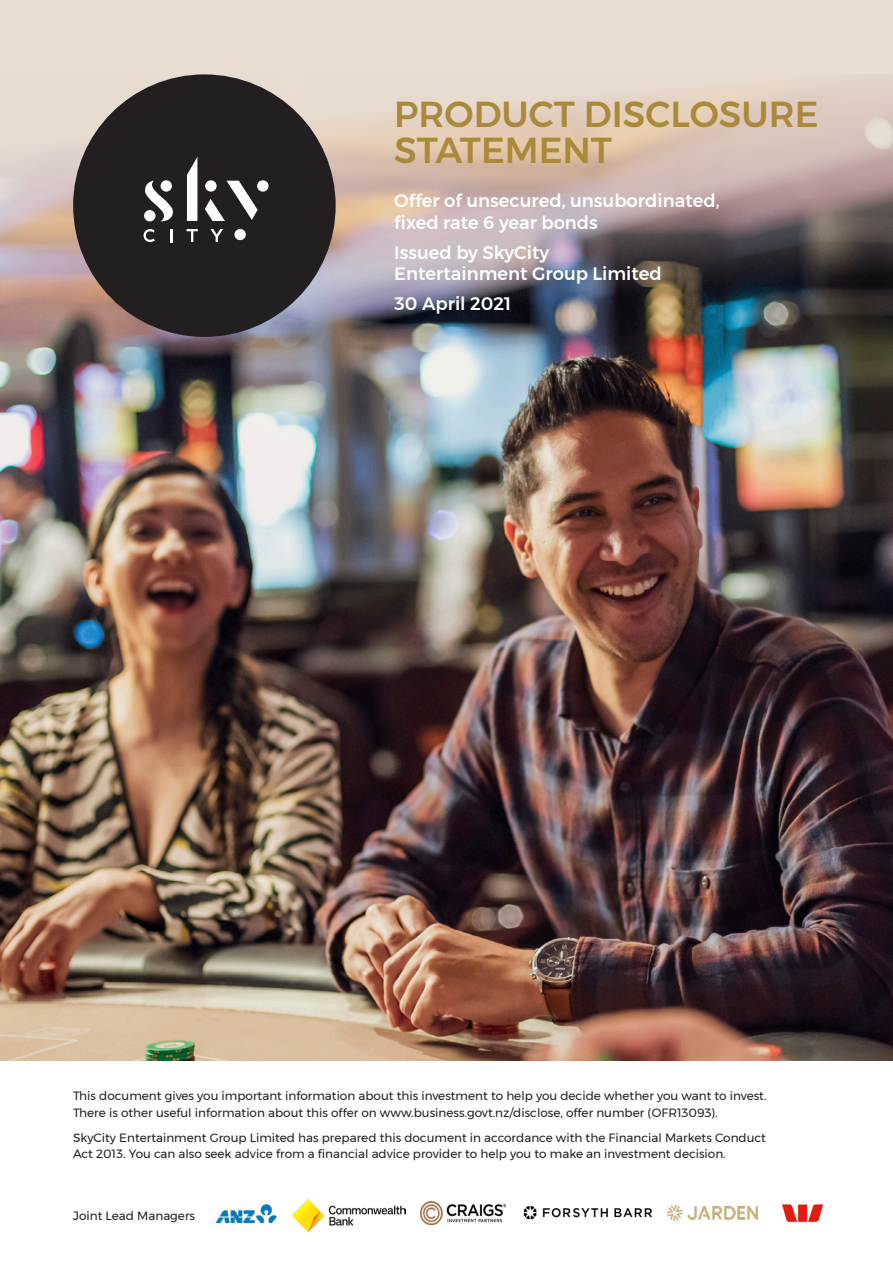
<style>
.page{position:relative;width:893px;height:1263px;background:#e9dcd1}
.page>*{position:absolute;margin:0;border:0;box-sizing:border-box;transform-origin:0 0}
.t1{font:500 36px/36px "Montserrat";color:#aa893a}
.t2{font:500 18px/21.6px "Montserrat";color:#fff}
.Body_Copy_-_Black{font:12px/16.5px "Montserrat";color:#231f20}
</style>
<div class="page">
<img style="left:0;top:75px;width:893px;height:986px">
<div style="left:0;top:1061px;width:893px;height:202px;background:#fff"></div>
<div style="left:73px;top:74px;width:263px;height:263px;background:#231f20;border-radius:50%"></div>
<svg style="left:187px;top:157px;width:10px;height:64px"></svg>
<div style="left:234px;top:229px;width:12px;height:11px;background:#fff;border-radius:50%"></div>
<svg style="left:205px;top:181px;width:53px;height:40px"></svg>
<div style="left:257px;top:180px;width:12px;height:12px;background:#fff;border-radius:50%"></div>
<svg style="left:144px;top:229px;width:11px;height:13px"></svg>
<svg style="left:170px;top:229px;width:2px;height:13px"></svg>
<svg style="left:187px;top:229px;width:11px;height:13px"></svg>
<svg style="left:210px;top:229px;width:13px;height:13px"></svg>
<svg style="left:145px;top:181px;width:28px;height:40px"></svg>
<img style="left:523px;top:1205px;width:129px;height:15px">
<img style="left:668px;top:1205px;width:89px;height:15px">
<img style="left:781px;top:1204px;width:43px;height:19px">
<img style="left:215px;top:1204px;width:62px;height:19px">
<img style="left:421px;top:1202px;width:85px;height:22px">
<img style="left:292px;top:1199px;width:114px;height:32px">
<p class="t1" style="left:394px;top:96px;width:426px">PRODUCT DISCLOSURE<br>STATEMENT</p>
<p class="t2" style="left:394px;top:190px;width:327px">Offer of unsecured, unsubordinated, fixed rate 6 year bonds</p>
<p class="t2" style="left:394px;top:241px;width:269px">Issued by SkyCity<br>Entertainment Group Limited</p>
<p class="t2" style="left:394px;top:293px;width:118px">30 April 2021</p>
<p class="Body_Copy_-_Black" style="left:73px;top:1088px;width:695px">This document gives you important information about this investment to help you decide whether you want to invest.<br>There is other useful information about this offer on www.business.govt.nz/disclose, offer number (OFR13093).</p>
<p class="Body_Copy_-_Black" style="left:73px;top:1129px;width:694px">SkyCity Entertainment Group Limited has prepared this document in accordance with the Financial Markets Conduct<br>Act 2013. You can also seek advice from a financial advice provider to help you to make an investment decision.</p>
<p class="Body_Copy_-_Black" style="left:73px;top:1208px;width:123px">Joint Lead Managers</p>
</div>
